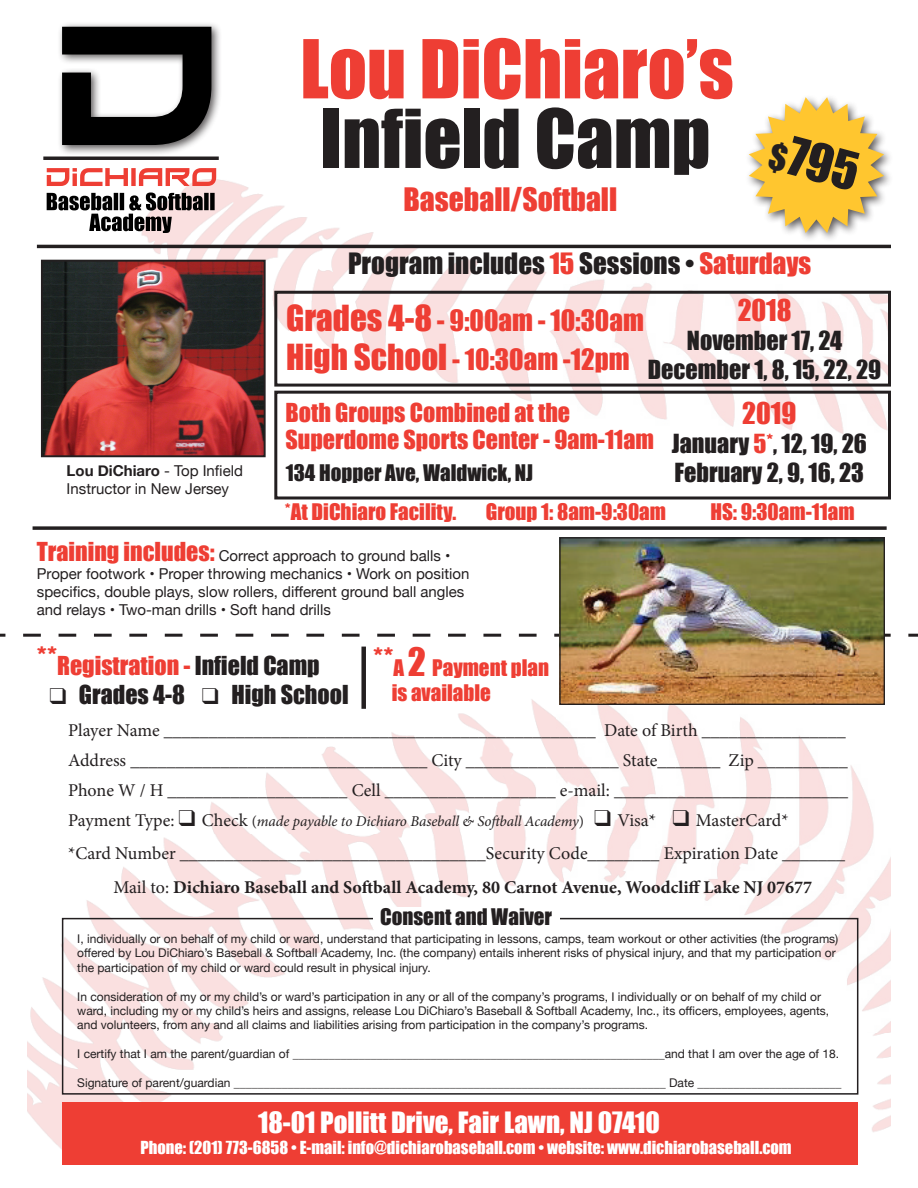
<style>
.page{position:relative;width:918px;height:1188px;background:#fff}
.page>*{position:absolute;margin:0;border:0;box-sizing:border-box;transform-origin:0 0}
.t1{font:75px "Impact";color:#ee3e34}
.t2{font:75px "Impact";color:#231f20}
.t3{font:48.6px "Impact";color:#231f20}
.t4{font:29.7px "Impact";color:#ee3e34}
.t5{font:27.6px "Impact";color:#ee3e34}
.t6{font:27px "Impact";color:#ee3e34}
.t7{font:27px "Impact";color:#231f20}
.t8{font:27px "Impact";color:#fff}
.t9{font:24.15px "Impact";color:#231f20}
.t10{font:24px "Impact";color:#ee3e34}
.t11{font:24px "Impact";color:#231f20}
.t12{font:21px "Impact";color:#ee3e34}
.t13{font:21px "Impact";color:#231f20}
.t14{font:18px "Minion Pro";color:#231f20}
.t15{font:700 18px "Minion Pro";color:#231f20}
.t16{font:16.5px "Impact";color:#fff}
.t17{font:15px/18px "Helvetica Neue";color:#231f20}
.t18{font:italic 15px "Minion Pro";letter-spacing:-.005em;color:#231f20}
.t19{font:700 15px "Helvetica Neue";color:#231f20}
.t20{font:12px/14.4px "Helvetica Neue";color:#231f20}
.s1{font-size:33.45px}
.s2{color:#ee3e34}
.s3{font-size:33px}
.s4{font-weight:400}
.s5{font-family:"Impact";font-size:24px;color:#ee3e34}
.s6{font-size:36px}
.s7{color:#231f20}
.s8{font-style:normal;font-size:18px}
.s9{font-style:normal}
</style>
<div class="page">
<img style="left:27px;top:168px;width:530px;height:666px">
<img style="left:557px;top:244px;width:334px;height:888px">
<img style="left:27px;top:834px;width:532px;height:316px">
<div style="left:62px;top:1102px;width:796px;height:62px;background:#ee3e34"></div>
<hr style="left:43px;top:157px;width:176px;height:3px;background:#231f20">
<svg style="left:47px;top:192px;width:168px;height:41px"></svg>
<div style="left:57px;top:21px;width:166px;height:135px;background:#231f20;opacity:.75"></div>
<svg style="left:62px;top:27px;width:149px;height:118px"></svg>
<svg style="left:47px;top:168px;width:169px;height:18px"></svg>
<hr style="left:37px;top:245px;width:854px;height:3px;background:#231f20">
<svg style="left:0;top:634px;width:918px;height:3px"></svg>
<div style="left:62px;top:918px;width:796px;height:177px;border:2px solid #231f20"></div>
<div style="left:373px;top:907px;width:186px;height:22px;background:#fff"></div>
<img style="left:44px;top:263px;width:219px;height:191px">
<div style="left:41px;top:260px;width:225px;height:197px;border:2px solid #231f20"></div>
<svg style="left:33px;top:526px;width:854px;height:4px;background:#3f3c3d"></svg>
<img style="left:561px;top:539px;width:322px;height:164px">
<div style="left:559px;top:537px;width:326px;height:168px;border:1px solid #231f20"></div>
<div style="left:274px;top:291px;width:617px;height:96px;border:3px solid #231f20"></div>
<div style="left:745px;top:93px;width:149px;height:150px;background:#231f20;opacity:.75"></div>
<svg style="left:749px;top:97px;width:135px;height:136px"></svg>
<div style="left:274px;top:391px;width:617px;height:108px;border:3px solid #231f20"></div>
<div style="left:361px;top:647px;width:5px;height:62px;background:#231f20"></div>
<p class="t1" style="left:300px;top:11px;width:435px">Lou DiChiaro’s</p>
<p class="t2" style="left:320px;top:80px;width:392px">Infield Camp</p>
<p class="t4" style="left:403px;top:177px;width:215px">Baseball/Softball</p>
<p class="t3" style="left:781px;top:113px;width:91px;rotate:15deg"><span class="s1">$</span>795</p>
<p class="t7" style="left:348px;top:242px;width:465px">Program includes <span class="s2">15</span> Sessions • <span class="s2">Saturdays</span></p>
<p class="t6" style="left:286px;top:299px;width:359px"><span class="s3">Grades 4-8</span> - 9:00am - 10:30am</p>
<p class="t6" style="left:286px;top:338px;width:345px"><span class="s3">High School</span> - 10:30am -12pm</p>
<p class="t5" style="left:738px;top:288px;width:55px">2018</p>
<p class="t9" style="left:687px;top:321px;width:157px">November 17, 24</p>
<p class="t9" style="left:648px;top:350px;width:235px">December 1, 8, 15, 22, 29</p>
<p class="t10" style="left:286px;top:393px;width:286px">Both Groups Combined at the</p>
<p class="t10" style="left:286px;top:420px;width:370px">Superdome Sports Center - 9am-11am</p>
<p class="t5" style="left:742px;top:392px;width:56px">2019</p>
<p class="t9" style="left:672px;top:425px;width:197px">January <span class="s2">5*</span>, 12, 19, 26</p>
<p class="t19" style="left:67px;top:459px;width:178px">Lou DiChiaro <span class="s4">- Top Infield</span></p>
<p class="t9" style="left:675px;top:454px;width:191px">February 2, 9, 16, 23</p>
<p class="t17" style="left:67px;top:481px;width:164px">Instructor in New Jersey</p>
<p class="t12" style="left:285px;top:496px;width:173px">*At DiChiaro Facility.</p>
<p class="t12" style="left:486px;top:496px;width:182px">Group 1: 8am-9:30am</p>
<p class="t12" style="left:710px;top:496px;width:146px">HS: 9:30am-11am</p>
<p class="t13" style="left:286px;top:457px;width:249px">134 Hopper Ave, Waldwick, NJ</p>
<p class="t17" style="left:37px;top:547px;width:434px"><span class="s5">Training includes:</span> Correct approach to ground balls • Proper footwork • Proper throwing mechanics • Work on position specifics, double plays, slow rollers, different ground ball angles and relays • Two-man drills • Soft hand drills</p>
<p class="t10" style="left:37px;top:647px;width:284px"><span class="s6">**</span>Registration - <span class="s7">Infield Camp</span></p>
<p class="t11" style="left:49px;top:676px;width:301px">❑ Grades 4-8 ❑ High School</p>
<p class="t12" style="left:373px;top:652px;width:177px"><span class="s6">**</span>A <span class="s6">2</span> Payment plan</p>
<p class="t12" style="left:392px;top:677px;width:101px">is available</p>
<p class="t14" style="left:68px;top:719px;width:779px">Player Name ________________________________________________ Date of Birth ________________</p>
<p class="t14" style="left:68px;top:749px;width:781px">Address _________________________________ City _________________ State_______ Zip __________</p>
<p class="t14" style="left:68px;top:779px;width:781px">Phone W / H ____________________ Cell ___________________ e-mail: __________________________</p>
<p class="t18" style="left:68px;top:811px;width:722px"><span class="s8">Payment Type:</span> ❑ <span class="s8">Check</span> <span class="s9">(</span>made payable to Dichiaro Baseball &amp; Softball Academy<span class="s9">)</span> ❑ <span class="s8">Visa*</span> ❑ <span class="s8">MasterCard*</span></p>
<p class="t14" style="left:68px;top:842px;width:779px">*Card Number __________________________________Security Code________ Expiration Date _______</p>
<p class="t15" style="left:113px;top:875px;width:700px"><span class="s4">Mail to:</span> Dichiaro Baseball and Softball Academy, 80 Carnot Avenue, Woodcliff Lake NJ 07677</p>
<p class="t13" style="left:380px;top:901px;width:174px">Consent and Waiver</p>
<p class="t20" style="left:77px;top:932px;width:763px">I, individually or on behalf of my child or ward, understand that participating in lessons, camps, team workout or other activities (the programs) offered by Lou DiChiaro’s Baseball &amp; Softball Academy, Inc. (the company) entails inherent risks of physical injury, and that my participation or the participation of my child or ward could result in physical injury.</p>
<p class="t20" style="left:77px;top:990px;width:753px">In consideration of my or my child’s or ward’s participation in any or all of the company’s programs, I individually or on behalf of my child or ward, including my or my child’s heirs and assigns, release Lou DiChiaro’s Baseball &amp; Softball Academy, Inc., its officers, employees, agents, and volunteers, from any and all claims and liabilities arising from participation in the company’s programs.</p>
<p class="t20" style="left:77px;top:1047px;width:763px">I certify that I am the parent/guardian of ______________________________________________________________and that I am over the age of 18.</p>
<p class="t20" style="left:77px;top:1076px;width:766px">Signature of parent/guardian ________________________________________________________________________ Date ________________________</p>
<p class="t8" style="left:258px;top:1102px;width:403px">18-01 Pollitt Drive, Fair Lawn, NJ 07410</p>
<p class="t16" style="left:140px;top:1134px;width:653px">Phone: (201) 773-6858 • E-mail: info@dichiarobaseball.com • website: www.dichiarobaseball.com</p>
</div>
